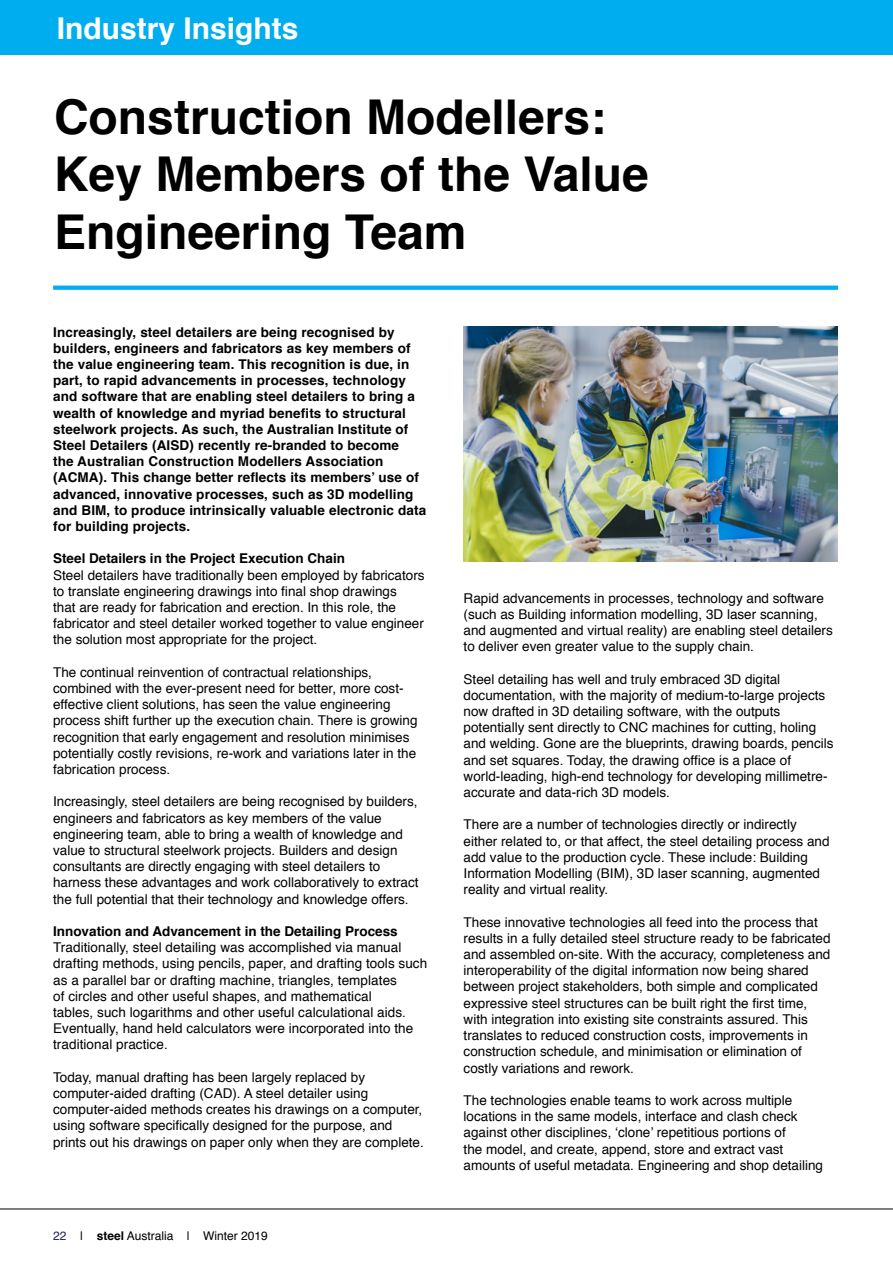
<style>
.page{position:relative;width:893px;height:1263px;background:#fff}
.page>*{position:absolute;margin:0;border:0;box-sizing:border-box;transform-origin:0 0}
.t1{font:700 48px/57.6px "Helvetica";color:#000}
.t2{font:700 30px "Helvetica";color:#fff}
.t3{font:13.5px/16.2px "Helvetica";color:#000}
.t4{font:700 13.5px/16.2px "Helvetica";letter-spacing:.01em;color:#000}
.t5{font:12px "Helvetica";color:#000}
.s1{color:#21205f}
.s2{font-weight:700}
</style>
<div class="page">
<hr style="left:0;top:1209px;width:893px;height:1px;background:#000">
<div style="left:0;top:0;width:893px;height:54px;background:#00aeef"></div>
<img style="left:464px;top:326px;width:374px;height:235px">
<svg style="left:53px;top:286px;width:785px;height:4px;background:#0bb1ef"></svg>
<h2 class="t2" style="left:57px;top:4px;width:243px">Industry Insights</h2>
<h1 class="t1" style="left:54px;top:89px;width:596px">Construction Modellers:<br>Key Members of the Value<br>Engineering Team</h1>
<p class="t4" style="left:53px;top:324px;width:375px">Increasingly, steel detailers are being recognised by builders, engineers and fabricators as key members of the value engineering team. This recognition is due, in part, to rapid advancements in processes, technology and software that are enabling steel detailers to bring a wealth of knowledge and myriad benefits to structural steelwork projects. As such, the Australian Institute of Steel Detailers (AISD) recently re-branded to become<br>the Australian Construction Modellers Association (ACMA). This change better reflects its members’ use of advanced, innovative processes, such as 3D modelling and BIM, to produce intrinsically valuable electronic data for building projects.</p>
<p class="t4" style="left:53px;top:551px;width:293px">Steel Detailers in the Project Execution Chain</p>
<p class="t3" style="left:53px;top:567px;width:373px">Steel detailers have traditionally been employed by fabricators to translate engineering drawings into final shop drawings<br>that are ready for fabrication and erection. In this role, the fabricator and steel detailer worked together to value engineer the solution most appropriate for the project.</p>
<p class="t3" style="left:53px;top:664px;width:366px">The continual reinvention of contractual relationships, combined with the ever-present need for better, more cost&shy;effective client solutions, has seen the value engineering process shift further up the execution chain. There is growing recognition that early engagement and resolution minimises potentially costly revisions, re-work and variations later in the fabrication process.</p>
<p class="t3" style="left:53px;top:794px;width:367px">Increasingly, steel detailers are being recognised by builders, engineers and fabricators as key members of the value engineering team, able to bring a wealth of knowledge and value to structural steelwork projects. Builders and design consultants are directly engaging with steel detailers to harness these advantages and work collaboratively to extract the full potential that their technology and knowledge offers.</p>
<p class="t4" style="left:53px;top:923px;width:346px">Innovation and Advancement in the Detailing Process</p>
<p class="t3" style="left:53px;top:940px;width:376px">Traditionally, steel detailing was accomplished via manual drafting methods, using pencils, paper, and drafting tools such as a parallel bar or drafting machine, triangles, templates<br>of circles and other useful shapes, and mathematical<br>tables, such logarithms and other useful calculational aids.<br>Eventually, hand held calculators were incorporated into the traditional practice.</p>
<p class="t3" style="left:53px;top:1069px;width:372px">Today, manual drafting has been largely replaced by computer-aided drafting (CAD). A steel detailer using computer-aided methods creates his drawings on a computer, using software specifically designed for the purpose, and prints out his drawings on paper only when they are complete.</p>
<p class="t5" style="left:53px;top:1226px;width:216px"><span class="s1">22</span> | <span class="s2">steel</span> Australia | Winter 2019</p>
<p class="t3" style="left:464px;top:590px;width:371px">Rapid advancements in processes, technology and software (such as Building information modelling, 3D laser scanning, and augmented and virtual reality) are enabling steel detailers to deliver even greater value to the supply chain.</p>
<p class="t3" style="left:464px;top:671px;width:371px">Steel detailing has well and truly embraced 3D digital documentation, with the majority of medium-to-large projects now drafted in 3D detailing software, with the outputs potentially sent directly to CNC machines for cutting, holing and welding. Gone are the blueprints, drawing boards, pencils and set squares. Today, the drawing office is a place of world-leading, high-end technology for developing millimetre&shy;accurate and data-rich 3D models.</p>
<p class="t3" style="left:464px;top:817px;width:367px">There are a number of technologies directly or indirectly either related to, or that affect, the steel detailing process and add value to the production cycle. These include: Building Information Modelling (BIM), 3D laser scanning, augmented reality and virtual reality.</p>
<p class="t3" style="left:464px;top:914px;width:368px">These innovative technologies all feed into the process that results in a fully detailed steel structure ready to be fabricated and assembled on-site. With the accuracy, completeness and interoperability of the digital information now being shared between project stakeholders, both simple and complicated expressive steel structures can be built right the first time, with integration into existing site constraints assured. This translates to reduced construction costs, improvements in construction schedule, and minimisation or elimination of costly variations and rework.</p>
<p class="t3" style="left:464px;top:1092px;width:361px">The technologies enable teams to work across multiple locations in the same models, interface and clash check against other disciplines, ‘clone’ repetitious portions of<br>the model, and create, append, store and extract vast amounts of useful metadata. Engineering and shop detailing</p>
</div>
